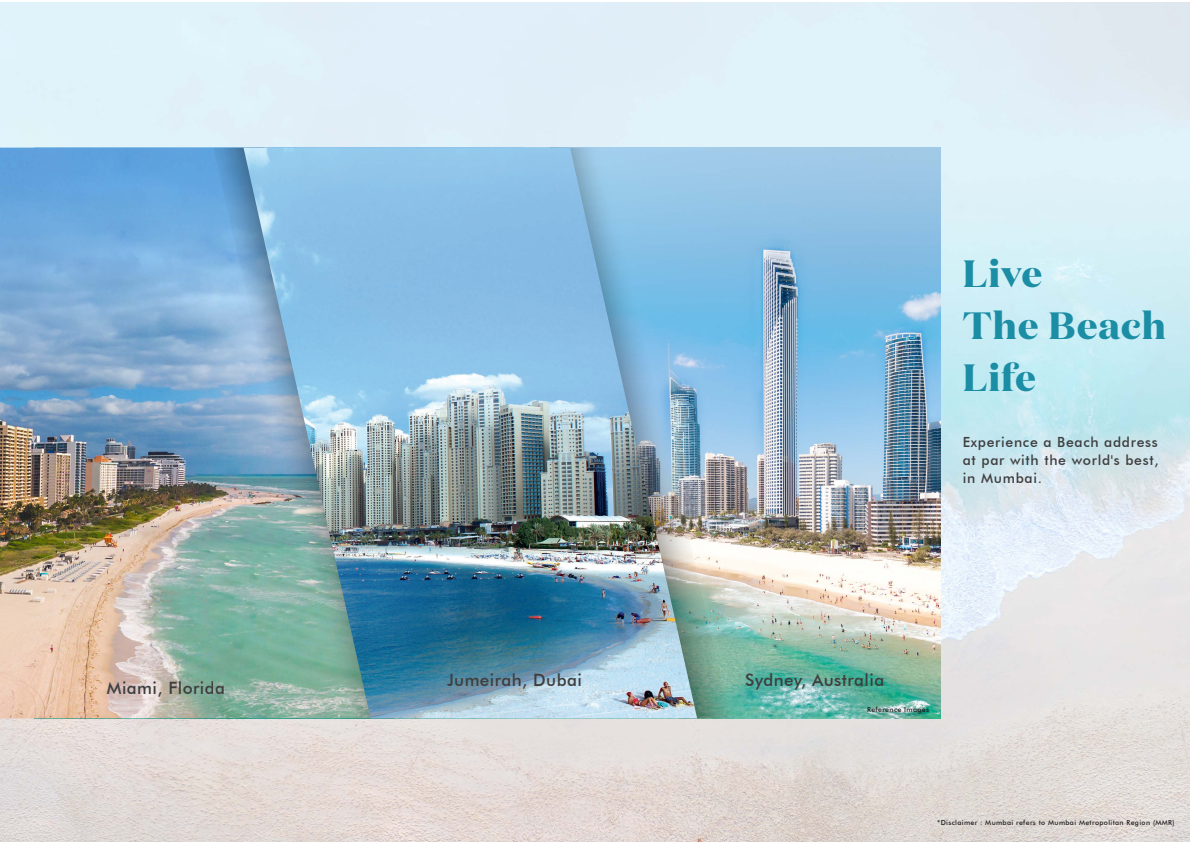
<style>
.page{position:relative;width:1191px;height:842px;background:#fff}
.page>*{position:absolute;margin:0;border:0;box-sizing:border-box;transform-origin:0 0}
.t1{font:700 38px/52px "Domaine Display";letter-spacing:.03em;color:#1b8da4}
.t2{font:500 17px "Futura BT";letter-spacing:.025em;color:#3e3e3f}
.t3{font:500 14px/18px "Futura BT";letter-spacing:.05em;color:#3e3e3f;text-align:justify}
.t4{font:500 7px "Futura BT";letter-spacing:.05em;color:#231f20}
</style>
<div class="page">
<img style="left:0;top:3px;width:1189px;height:839px">
<img style="left:730px;top:148px;width:210px;height:570px">
<img style="left:0;top:148px;width:213px;height:570px">
<img style="left:697px;top:148px;width:33px;height:570px">
<svg style="left:213px;top:148px;width:30px;height:570px;background:#81aebf"></svg>
<img style="left:243px;top:148px;width:454px;height:570px">
<h1 class="t1" style="left:962px;top:247px;width:205px">Live<br>The Beach<br>Life</h1>
<h3 class="t3" style="left:962px;top:433px;width:197px">Experience a Beach address at par with the world's best, in Mumbai.</h3>
<h2 class="t2" style="left:107px;top:677px;width:120px">Miami, Florida</h2>
<h2 class="t2" style="left:745px;top:670px;width:140px">Sydney, Australia</h2>
<h2 class="t2" style="left:447px;top:670px;width:136px">Jumeirah, Dubai</h2>
<p class="t4" style="left:867px;top:705px;width:63px">Reference Images</p>
<p class="t4" style="left:937px;top:818px;width:239px">*Disclaimer : Mumbai refers to Mumbai Metropolitan Region (MMR)</p>
</div>
